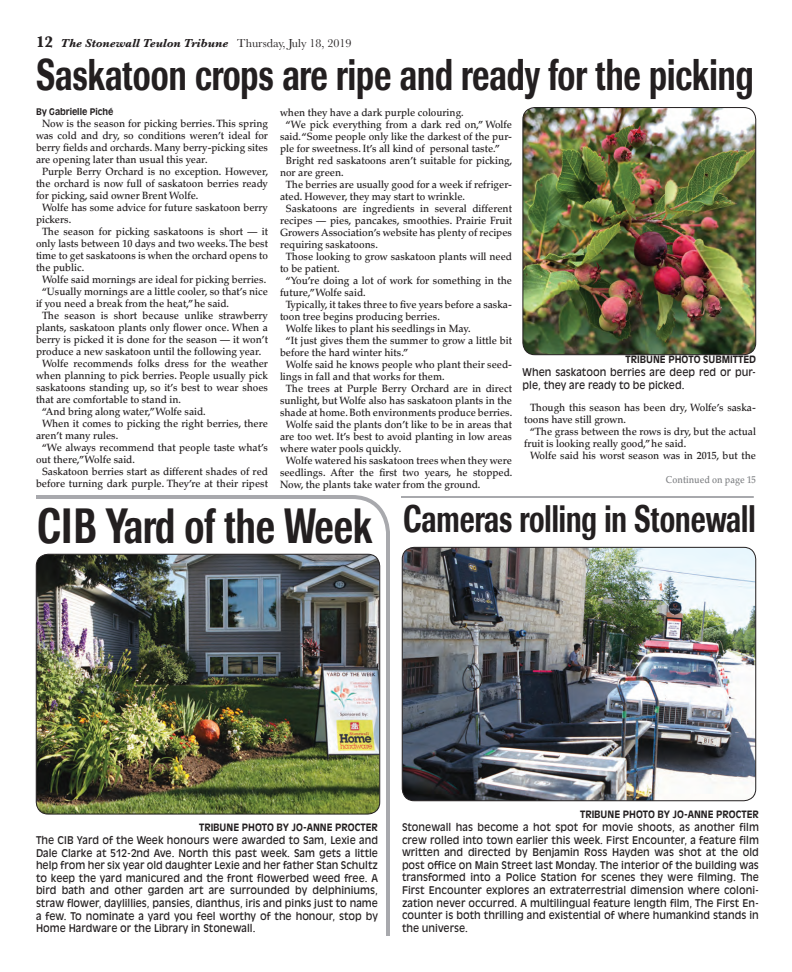
<style>
.page{position:relative;width:792px;height:972px;background:#fff}
.page>*{position:absolute;margin:0;border:0;box-sizing:border-box;transform-origin:0 0}
.t1{font:500 49px "Imago";color:#231f20;scale:.7 1}
.t2{font:500 44px "Imago";color:#231f20;scale:.7 1}
.t3{font:500 38px "Imago";color:#231f20;scale:.7 1}
.t4{font:italic 700 12px "Baskerville";color:#231f20}
.t5{font:500 10.5px "Palatino";color:#231f20;scale:.95 1}
.t6{font:10.5px/12.6px "Antique Olive";color:#231f20;text-align:justify;scale:.95 1}
.t7{font:700 10px "Antique Olive";color:#231f20;scale:.95 1}
.t8{font:500 10px "Palatino";color:#808285;scale:.9 1}
.t9{font:700 9px "Antique Olive";color:#231f20;scale:.95 1}
.s1{font-style:normal;font-size:16px}
.s2{font-weight:400;font-style:normal}
</style>
<div class="page">
<img style="left:523px;top:108px;width:233px;height:247px;border-radius:12px">
<div style="left:523px;top:107px;width:233px;height:248px;border:1px solid #231f20;border-radius:12px"></div>
<img style="left:402px;top:547px;width:354px;height:254px;border-radius:12px">
<div style="left:402px;top:547px;width:354px;height:254px;border:1px solid #231f20;border-radius:12px"></div>
<img style="left:35px;top:495px;width:355px;height:441px">
<hr style="left:401px;top:496px;width:353px;height:2px;background:#a8a9ad">
<p class="t4" style="left:36px;top:39px;width:317px"><span class="s1">12</span> The Stonewall Teulon Tribune <span class="s2">Thursday, July 18, 2019</span></p>
<p class="t2" style="left:36px;top:59px;width:1027px">Saskatoon crops are ripe and ready for the picking</p>
<p class="t9" style="left:36px;top:108px;width:83px">By Gabrielle Piché</p>
<p class="t5" style="left:42px;top:120px;width:239px">Now is the season for picking berries. This spring</p>
<p class="t5" style="left:36px;top:132px;width:246px">was cold and dry, so conditions weren’t ideal for</p>
<p class="t5" style="left:36px;top:144px;width:246px">berry fields and orchards. Many berry-picking sites</p>
<p class="t5" style="left:36px;top:156px;width:182px">are opening later than usual this year.</p>
<p class="t5" style="left:42px;top:168px;width:240px">Purple Berry Orchard is no exception. However,</p>
<p class="t5" style="left:36px;top:180px;width:246px">the orchard is now full of saskatoon berries ready</p>
<p class="t5" style="left:36px;top:192px;width:172px">for picking, said owner Brent Wolfe.</p>
<p class="t5" style="left:42px;top:204px;width:239px">Wolfe has some advice for future saskatoon berry</p>
<p class="t5" style="left:36px;top:216px;width:39px">pickers.</p>
<p class="t5" style="left:42px;top:228px;width:239px">The season for picking saskatoons is short — it</p>
<p class="t5" style="left:36px;top:240px;width:246px">only lasts between 10 days and two weeks. The best</p>
<p class="t5" style="left:36px;top:252px;width:246px">time to get saskatoons is when the orchard opens to</p>
<p class="t5" style="left:36px;top:264px;width:52px">the public.</p>
<p class="t5" style="left:42px;top:276px;width:238px">Wolfe said mornings are ideal for picking berries.</p>
<p class="t5" style="left:42px;top:288px;width:239px">“Usually mornings are a little cooler, so that’s nice</p>
<p class="t5" style="left:36px;top:300px;width:205px">if you need a break from the heat,” he said.</p>
<p class="t5" style="left:42px;top:312px;width:239px">The season is short because unlike strawberry</p>
<p class="t5" style="left:36px;top:324px;width:246px">plants, saskatoon plants only flower once. When a</p>
<p class="t5" style="left:36px;top:336px;width:246px">berry is picked it is done for the season — it won’t</p>
<p class="t5" style="left:36px;top:348px;width:239px">produce a new saskatoon until the following year.</p>
<p class="t5" style="left:42px;top:360px;width:239px">Wolfe recommends folks dress for the weather</p>
<p class="t5" style="left:36px;top:372px;width:246px">when planning to pick berries. People usually pick</p>
<p class="t5" style="left:36px;top:384px;width:246px">saskatoons standing up, so it’s best to wear shoes</p>
<p class="t5" style="left:36px;top:396px;width:154px">that are comfortable to stand in.</p>
<p class="t5" style="left:42px;top:408px;width:174px">“And bring along water,” Wolfe said.</p>
<p class="t5" style="left:42px;top:420px;width:239px">When it comes to picking the right berries, there</p>
<p class="t5" style="left:36px;top:432px;width:88px">aren’t many rules.</p>
<p class="t5" style="left:42px;top:444px;width:239px">“We always recommend that people taste what’s</p>
<p class="t5" style="left:36px;top:456px;width:106px">out there,” Wolfe said.</p>
<p class="t5" style="left:42px;top:468px;width:239px">Saskatoon berries start as different shades of red</p>
<p class="t5" style="left:36px;top:480px;width:246px">before turning dark purple. They’re at their ripest</p>
<p class="t5" style="left:280px;top:108px;width:195px">when they have a dark purple colouring.</p>
<p class="t5" style="left:286px;top:120px;width:239px">“We pick everything from a dark red on,” Wolfe</p>
<p class="t5" style="left:280px;top:132px;width:246px">said. “Some people only like the darkest of the pur-</p>
<p class="t5" style="left:280px;top:144px;width:233px">ple for sweetness. It’s all kind of personal taste.”</p>
<p class="t5" style="left:286px;top:156px;width:240px">Bright red saskatoons aren’t suitable for picking,</p>
<p class="t5" style="left:280px;top:168px;width:68px">nor are green.</p>
<p class="t5" style="left:286px;top:180px;width:239px">The berries are usually good for a week if refriger-</p>
<p class="t5" style="left:280px;top:192px;width:196px">ated. However, they may start to wrinkle.</p>
<p class="t5" style="left:286px;top:204px;width:239px">Saskatoons are ingredients in several different</p>
<p class="t5" style="left:280px;top:216px;width:246px">recipes — pies, pancakes, smoothies. Prairie Fruit</p>
<p class="t5" style="left:280px;top:228px;width:246px">Growers Association’s website has plenty of recipes</p>
<p class="t5" style="left:280px;top:240px;width:105px">requiring saskatoons.</p>
<p class="t5" style="left:286px;top:252px;width:239px">Those looking to grow saskatoon plants will need</p>
<p class="t5" style="left:280px;top:264px;width:64px">to be patient.</p>
<p class="t5" style="left:286px;top:276px;width:239px">“You’re doing a lot of work for something in the</p>
<p class="t5" style="left:280px;top:288px;width:92px">future,” Wolfe said.</p>
<p class="t5" style="left:286px;top:300px;width:239px">Typically, it takes three to five years before a saska-</p>
<p class="t5" style="left:280px;top:312px;width:170px">toon tree begins producing berries.</p>
<p class="t5" style="left:286px;top:324px;width:196px">Wolfe likes to plant his seedlings in May.</p>
<p class="t5" style="left:286px;top:336px;width:239px">“It just gives them the summer to grow a little bit</p>
<p class="t5" style="left:280px;top:348px;width:136px">before the hard winter hits.”</p>
<p class="t5" style="left:286px;top:360px;width:239px">Wolfe said he knows people who plant their seed-</p>
<p class="t5" style="left:280px;top:372px;width:175px">lings in fall and that works for them.</p>
<p class="t5" style="left:286px;top:384px;width:239px">The trees at Purple Berry Orchard are in direct</p>
<p class="t5" style="left:280px;top:396px;width:246px">sunlight, but Wolfe also has saskatoon plants in the</p>
<p class="t5" style="left:280px;top:408px;width:246px">shade at home. Both environments produce berries.</p>
<p class="t5" style="left:286px;top:420px;width:239px">Wolfe said the plants don’t like to be in areas that</p>
<p class="t5" style="left:280px;top:432px;width:246px">are too wet. It’s best to avoid planting in low areas</p>
<p class="t5" style="left:280px;top:444px;width:129px">where water pools quickly.</p>
<p class="t5" style="left:286px;top:456px;width:239px">Wolfe watered his saskatoon trees when they were</p>
<p class="t5" style="left:280px;top:468px;width:246px">seedlings. After the first two years, he stopped.</p>
<p class="t5" style="left:280px;top:480px;width:212px">Now, the plants take water from the ground.</p>
<p class="t7" style="left:626px;top:356px;width:139px">TRIBUNE PHOTO SUBMITTED</p>
<p class="t6" style="left:523px;top:366px;width:247px">When saskatoon berries are deep red or pur&shy;ple, they are ready to be picked.</p>
<p class="t5" style="left:530px;top:403px;width:239px">Though this season has been dry, Wolfe’s saska-</p>
<p class="t5" style="left:524px;top:415px;width:109px">toons have still grown.</p>
<p class="t5" style="left:530px;top:427px;width:239px">“The grass between the rows is dry, but the actual</p>
<p class="t5" style="left:524px;top:439px;width:172px">fruit is looking really good,” he said.</p>
<p class="t5" style="left:530px;top:451px;width:239px">Wolfe said his worst season was in 2015, but the</p>
<p class="t8" style="left:666px;top:476px;width:102px">Continued on page 15</p>
<p class="t1" style="left:37px;top:508px;width:480px">CIB Yard of the Week</p>
<p class="t3" style="left:403px;top:505px;width:505px">Cameras rolling in Stonewall</p>
<p class="t7" style="left:199px;top:824px;width:190px">TRIBUNE PHOTO BY JO-ANNE PROCTER</p>
<p class="t6" style="left:36px;top:834px;width:362px">The CIB Yard of the Week honours were awarded to Sam, Lexie and Dale Clarke at 512-2nd Ave. North this past week. Sam gets a little help from her six year old daughter Lexie and her father Stan Schultz to keep the yard manicured and the front flowerbed weed free. A bird bath and other garden art are surrounded by delphiniums, straw flower, daylillies, pansies, dianthus, iris and pinks just to name a few. To nominate a yard you feel worthy of the honour, stop by Home Hardware or the Library in Stonewall.</p>
<p class="t7" style="left:580px;top:811px;width:190px">TRIBUNE PHOTO BY JO-ANNE PROCTER</p>
<p class="t6" style="left:402px;top:821px;width:377px">Stonewall has become a hot spot for movie shoots, as another film crew rolled into town earlier this week. First Encounter, a feature film written and directed by Benjamin Ross Hayden was shot at the old post office on Main Street last Monday. The interior of the building was transformed into a Police Station for scenes they were filming. The First Encounter explores an extraterrestrial dimension where coloni&shy;zation never occurred. A multilingual feature length film, The First En&shy;counter is both thrilling and existential of where humankind stands in the universe.</p>
</div>
